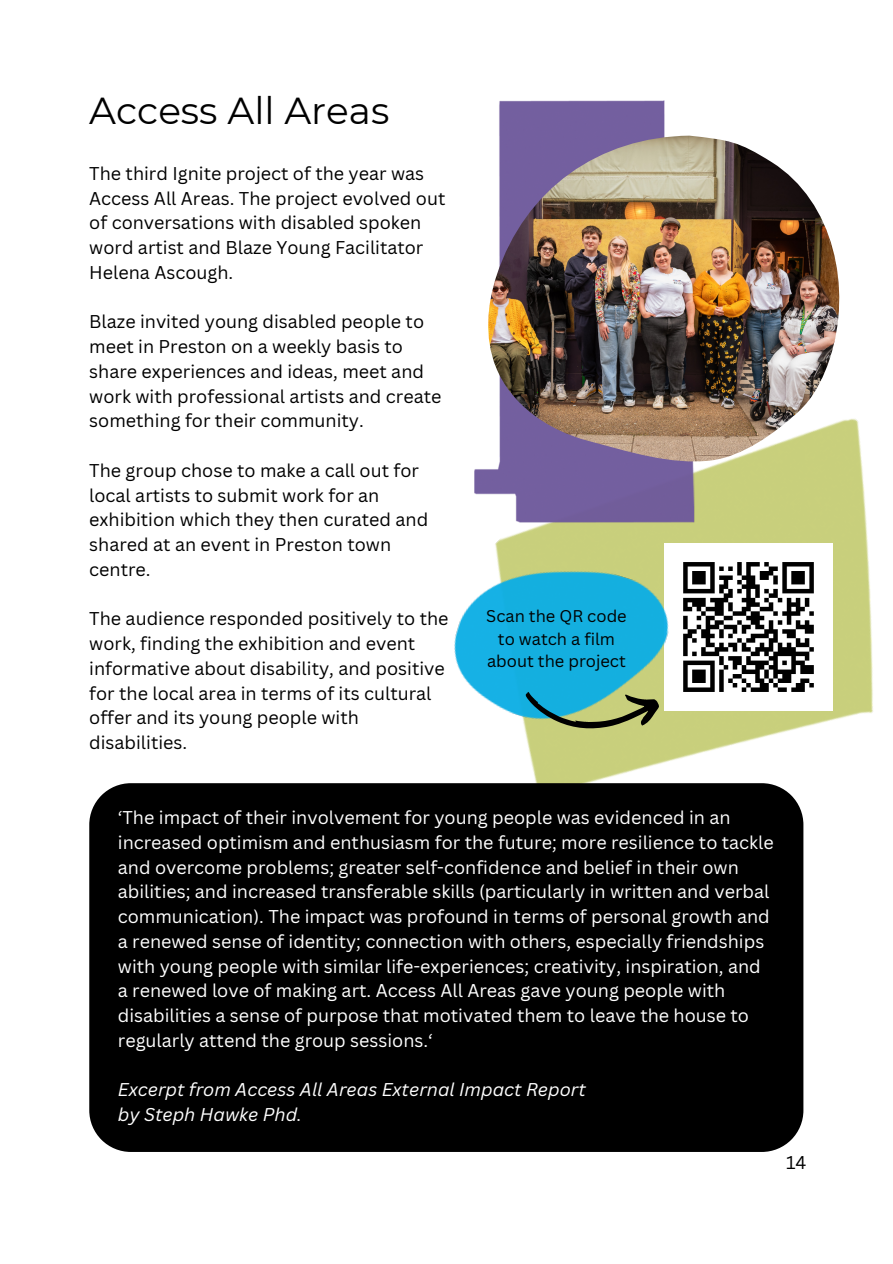
<style>
.page{position:relative;width:893px;height:1264px;background:#fff}
.page>*{position:absolute;margin:0;border:0;box-sizing:border-box;transform-origin:0 0}
.t1{font:37.5px "Montserrat";color:#000}
.t2{font:18px/24.8px "Canva Sans";color:#000}
.t3{font:18px/24.8px "Canva Sans";color:#fff}
.t4{font:italic 18px "Canva Sans";color:#fff}
.t5{font:16.5px "Canva Sans";color:#000}
.s1{color:#000}
</style>
<div class="page">
<div style="left:89px;top:783px;width:714px;height:368px;background:#000"></div>
<img style="left:499px;top:100px;width:193px;height:36px">
<img style="left:488px;top:136px;width:352px;height:217px">
<img style="left:246px;top:353px;width:627px;height:573px">
<svg style="left:525px;top:691px;width:135px;height:39px;background:#689a80"></svg>
<p class="t1" style="left:89px;top:87px;width:301px">Access All Areas</p>
<p class="t2" style="left:89px;top:161px;width:357px">The third Ignite project of the year was Access All Areas. The project evolved out of conversations with disabled spoken word artist and Blaze Young Facilitator Helena Ascough.</p>
<p class="t2" style="left:89px;top:309px;width:353px">Blaze invited young disabled people to meet in Preston on a weekly basis to share experiences and ideas, meet and work with professional artists and create something for their community.</p>
<p class="t2" style="left:89px;top:457px;width:340px">The group chose to make a call out for local artists to submit work for an exhibition which they then curated and shared at an event in Preston town centre.</p>
<p class="t2" style="left:89px;top:606px;width:361px">The audience responded positively to the work, finding the exhibition and event informative about disability, and positive for the local area in terms of its cultural offer and its young people with disabilities.</p>
<p class="t5" style="left:486px;top:605px;width:142px">Scan the QR code</p>
<p class="t5" style="left:498px;top:627px;width:119px">to watch a film</p>
<p class="t5" style="left:487px;top:650px;width:140px">about the project</p>
<p class="t3" style="left:118px;top:804px;width:657px">‘The impact of their involvement for young people was evidenced in an increased optimism and enthusiasm for the future; more resilience to tackle and overcome problems; greater self-confidence and belief in their own abilities; and increased transferable skills (particularly in written and verbal communication). The impact was profound in terms of personal growth and a renewed sense of identity; connection with others, especially friendships with young people with similar life-experiences; creativity, inspiration, and a renewed love of making art. Access All Areas gave young people with disabilities a sense of purpose that motivated them to leave the house to regularly attend the group sessions.‘</p>
<p class="t4" style="left:118px;top:1077px;width:469px">Excerpt from Access All Areas External Impact Report</p>
<p class="t4" style="left:118px;top:1101px;width:193px">by Steph Hawke Phd.<span class="s1">t</span></p>
<p class="t2" style="left:786px;top:1149px;width:22px">14</p>
</div>
